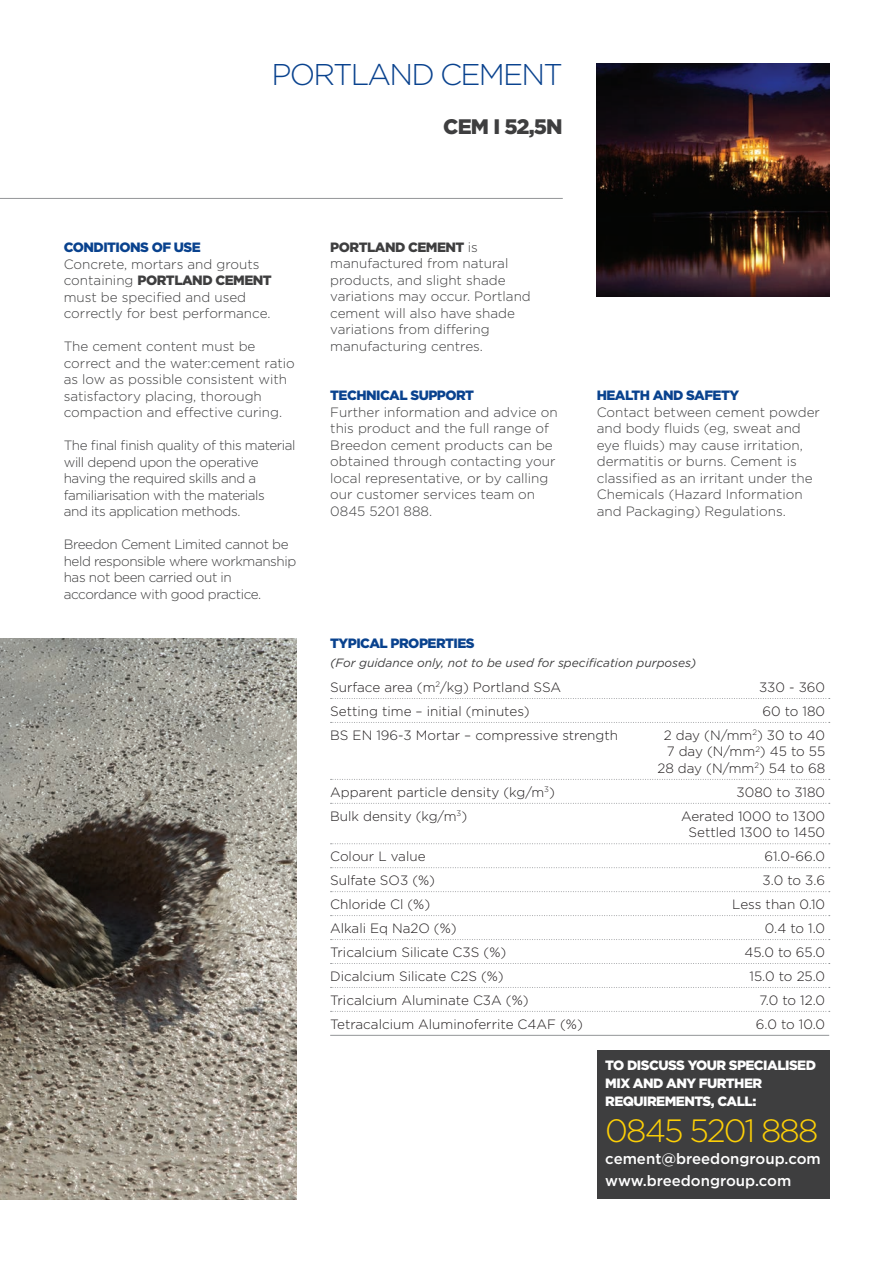
<style>
.page{position:relative;width:893px;height:1263px;background:#fff}
.page>*{position:absolute;margin:0;border:0;box-sizing:border-box;transform-origin:0 0}
.t1{font:300 32.25px "Gotham";letter-spacing:-.06em;color:#fed006}
.t2{font:300 30px "Gotham";letter-spacing:-.06em;color:#09428e}
.t3{font:900 21px "Gotham";letter-spacing:-.04em;color:#3e3e3f}
.t4{font:500 15px/22.2px "Gotham";color:#fff}
.t5{font:300 13.5px/16.5px "Gotham";color:#3e3e3f}
.t6{font:300 13.5px/16.5px "Gotham";color:#231f20;text-align:right}
.t7{font:300 13.5px/16.5px "Gotham";letter-spacing:-.03em;color:#3e3e3f}
.t8{font:900 13.5px "Gotham";letter-spacing:-.04em;color:#09428e}
.t9{font:900 13.5px/18px "Gotham";letter-spacing:-.04em;color:#fff}
.t10{font:italic 12px "Gotham";color:#3e3e3f}
.s1{font-weight:900}
</style>
<div class="page">
<img style="left:0;top:638px;width:296px;height:561px">
<hr style="left:0;top:198px;width:563px;height:1px;background:#939598">
<svg style="left:331px;top:698px;width:499px;height:1px"></svg>
<svg style="left:331px;top:722px;width:499px;height:1px"></svg>
<svg style="left:331px;top:779px;width:499px;height:1px"></svg>
<svg style="left:331px;top:803px;width:499px;height:1px"></svg>
<svg style="left:331px;top:843px;width:499px;height:1px"></svg>
<svg style="left:331px;top:867px;width:499px;height:1px"></svg>
<svg style="left:331px;top:891px;width:499px;height:1px"></svg>
<svg style="left:331px;top:915px;width:499px;height:1px"></svg>
<svg style="left:331px;top:939px;width:499px;height:1px"></svg>
<svg style="left:331px;top:963px;width:499px;height:1px"></svg>
<svg style="left:331px;top:987px;width:499px;height:1px"></svg>
<svg style="left:331px;top:1011px;width:499px;height:1px"></svg>
<hr style="left:330px;top:1035px;width:499px;height:1px;background:#939598">
<img style="left:597px;top:64px;width:232px;height:232px">
<div style="left:597px;top:1050px;width:232px;height:149px;background:#3e3e3f"></div>
<h2 class="t2" style="left:272px;top:55px;width:293px">PORTLAND CEMENT</h2>
<h3 class="t3" style="left:443px;top:115px;width:121px">CEM I 52,5N</h3>
<p class="t8" style="left:64px;top:239px;width:138px">CONDITIONS OF USE</p>
<p class="t5" style="left:64px;top:255px;width:209px">Concrete, mortars and grouts containing <span class="s1">PORTLAND CEMENT </span>must be specified and used correctly for best performance.</p>
<p class="t5" style="left:64px;top:338px;width:232px">The cement content must be correct and the water:cement ratio as low as possible consistent with satisfactory placing, thorough compaction and effective curing.</p>
<p class="t7" style="left:64px;top:437px;width:233px">The final finish quality of this material will depend upon the operative having the required skills and a familiarisation with the materials<br>and its application methods.</p>
<p class="t7" style="left:64px;top:536px;width:234px">Breedon Cement Limited cannot be held responsible where workmanship has not been carried out in accordance with good practice.</p>
<p class="t5" style="left:330px;top:239px;width:202px"><span class="s1">PORTLAND CEMENT</span> is manufactured from natural products, and slight shade variations may occur. Portland cement will also have shade variations from differing manufacturing centres.</p>
<p class="t8" style="left:330px;top:388px;width:145px">TECHNICAL SUPPORT</p>
<p class="t5" style="left:330px;top:404px;width:229px">Further information and advice on this product and the full range of<br>Breedon cement products can be obtained through contacting your local representative, or by calling our customer services team on<br>0845 5201 888.</p>
<p class="t8" style="left:597px;top:388px;width:144px">HEALTH AND SAFETY</p>
<p class="t5" style="left:597px;top:404px;width:225px">Contact between cement powder and body fluids (eg, sweat and eye fluids) may cause irritation, dermatitis or burns. Cement is classified as an irritant under the<br>Chemicals (Hazard Information and Packaging) Regulations.</p>
<p class="t8" style="left:330px;top:635px;width:146px">TYPICAL PROPERTIES</p>
<p class="t10" style="left:330px;top:655px;width:368px">(For guidance only, not to be used for specification purposes)</p>
<p class="t6" style="left:330px;top:678px;width:233px">Surface area (m<sup>2</sup>/kg) Portland SSA</p>
<p class="t6" style="left:759px;top:678px;width:68px">330 - 360</p>
<p class="t6" style="left:330px;top:702px;width:201px">Setting time – initial (minutes)</p>
<p class="t6" style="left:762px;top:702px;width:64px">60 to 180</p>
<p class="t6" style="left:330px;top:726px;width:289px">BS EN 196-3 Mortar – compressive strength</p>
<p class="t6" style="left:657px;top:726px;width:169px">2 day (N/mm<sup>2</sup>) 30 to 40<br>7 day (N/mm<sup>2</sup>) 45 to 55<br>28 day (N/mm<sup>2</sup>) 54 to 68</p>
<p class="t6" style="left:330px;top:783px;width:226px">Apparent particle density (kg/m<sup>3</sup>)</p>
<p class="t6" style="left:736px;top:783px;width:90px">3080 to 3180</p>
<p class="t6" style="left:330px;top:807px;width:138px">Bulk density (kg/m<sup>3</sup>)</p>
<p class="t6" style="left:681px;top:807px;width:146px;text-align:center">Aerated 1000 to 1300<br>Settled 1300 to 1450</p>
<p class="t6" style="left:330px;top:847px;width:97px">Colour L value</p>
<p class="t6" style="left:765px;top:847px;width:62px">61.0-66.0</p>
<p class="t6" style="left:330px;top:871px;width:106px">Sulfate SO3 (%)</p>
<p class="t6" style="left:763px;top:871px;width:64px">3.0 to 3.6</p>
<p class="t6" style="left:330px;top:895px;width:101px">Chloride Cl (%)</p>
<p class="t6" style="left:732px;top:895px;width:95px">Less than 0.10</p>
<p class="t6" style="left:330px;top:919px;width:128px">Alkali Eq Na2O (%)</p>
<p class="t6" style="left:765px;top:919px;width:62px">0.4 to 1.0</p>
<p class="t6" style="left:330px;top:943px;width:178px">Tricalcium Silicate C3S (%)</p>
<p class="t6" style="left:744px;top:943px;width:82px">45.0 to 65.0</p>
<p class="t6" style="left:330px;top:967px;width:175px">Dicalcium Silicate C2S (%)</p>
<p class="t6" style="left:750px;top:967px;width:77px">15.0 to 25.0</p>
<p class="t6" style="left:330px;top:991px;width:200px">Tricalcium Aluminate C3A (%)</p>
<p class="t6" style="left:759px;top:991px;width:67px">7.0 to 12.0</p>
<p class="t6" style="left:330px;top:1015px;width:254px">Tetracalcium Aluminoferrite C4AF (%)</p>
<p class="t6" style="left:756px;top:1015px;width:71px">6.0 to 10.0</p>
<p class="t9" style="left:605px;top:1056px;width:212px">TO DISCUSS YOUR SPECIALISED<br>MIX AND ANY FURTHER<br>REQUIREMENTS, CALL:</p>
<h1 class="t1" style="left:605px;top:1110px;width:214px">0845 5201 888</h1>
<p class="t4" style="left:605px;top:1147px;width:217px">cement@breedongroup.com www.breedongroup.com</p>
</div>
